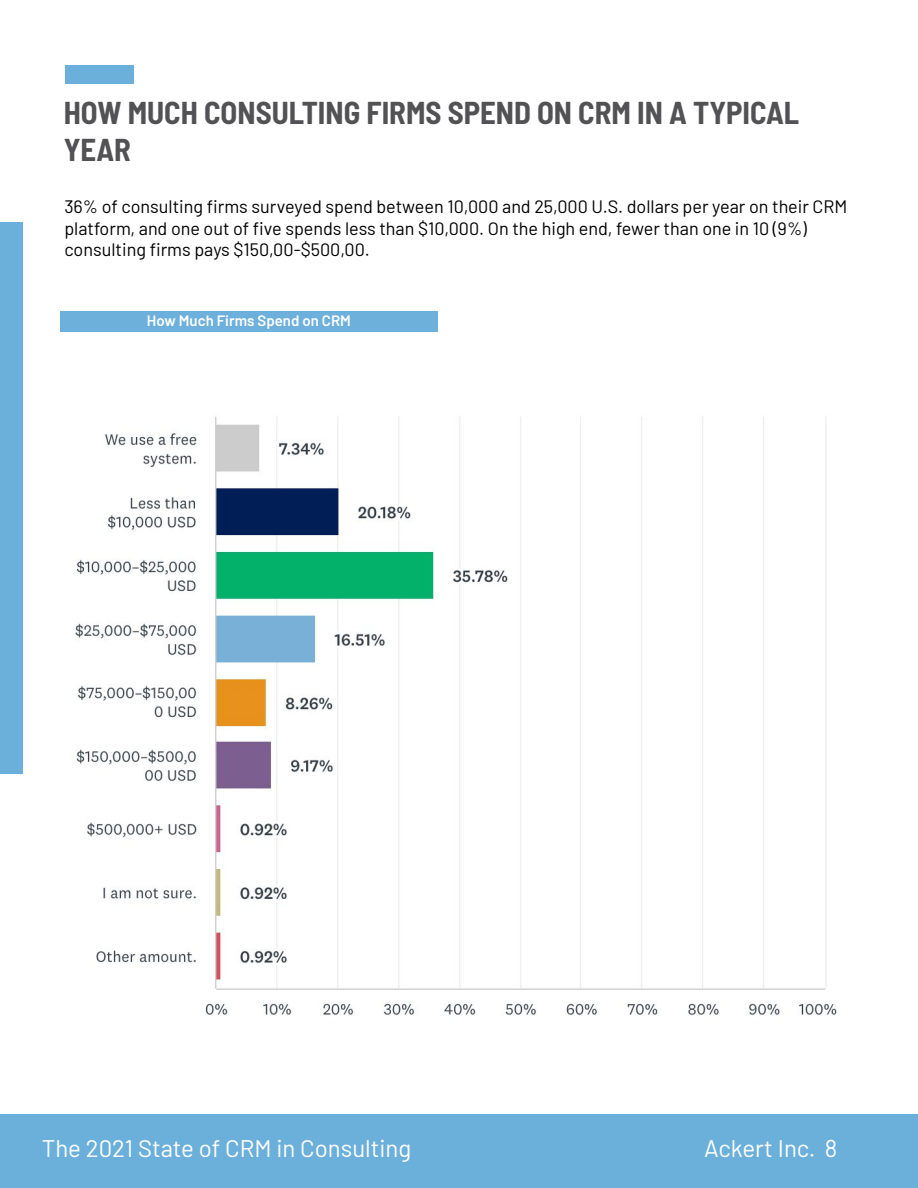
<style>
.page{position:relative;width:918px;height:1188px;background:#fff}
.page>*{position:absolute;margin:0;border:0;box-sizing:border-box;transform-origin:0 0}
.t1{font:700 semi-condensed 30.9px/37px "Barlow";color:#525255}
.t2{font:24px "Barlow";color:#fff}
.t3{font:18px/21.6px "Barlow";color:#000}
.t4{font:600 15px "Barlow";color:#fff}
</style>
<div class="page">
<div style="left:65px;top:65px;width:68px;height:19px;background:#6bb0db"></div>
<div style="left:0;top:223px;width:22px;height:551px;background:#6bb0db"></div>
<div style="left:1px;top:1114px;width:917px;height:74px;background:#6bb0db"></div>
<div style="left:60px;top:311px;width:378px;height:20px;background:#6db0db"></div>
<img style="left:75px;top:416px;width:762px;height:600px">
<h1 class="t1" style="left:64px;top:92px;width:737px">HOW MUCH CONSULTING FIRMS SPEND ON CRM IN A TYPICAL<br>YEAR</h1>
<p class="t3" style="left:64px;top:195px;width:785px">36% of consulting firms surveyed spend between 10,000 and 25,000 U.S. dollars per year on their CRM platform, and one out of five spends less than $10,000. On the high end, fewer than one in 10 (9%) consulting firms pays $150,00-$500,00.</p>
<p class="t4" style="left:147px;top:310px;width:206px">How Much Firms Spend on CRM</p>
<h2 class="t2" style="left:42px;top:1131px;width:371px">The 2021 State of CRM in Consulting</h2>
<h2 class="t2" style="left:704px;top:1131px;width:135px">Ackert Inc. 8</h2>
</div>
